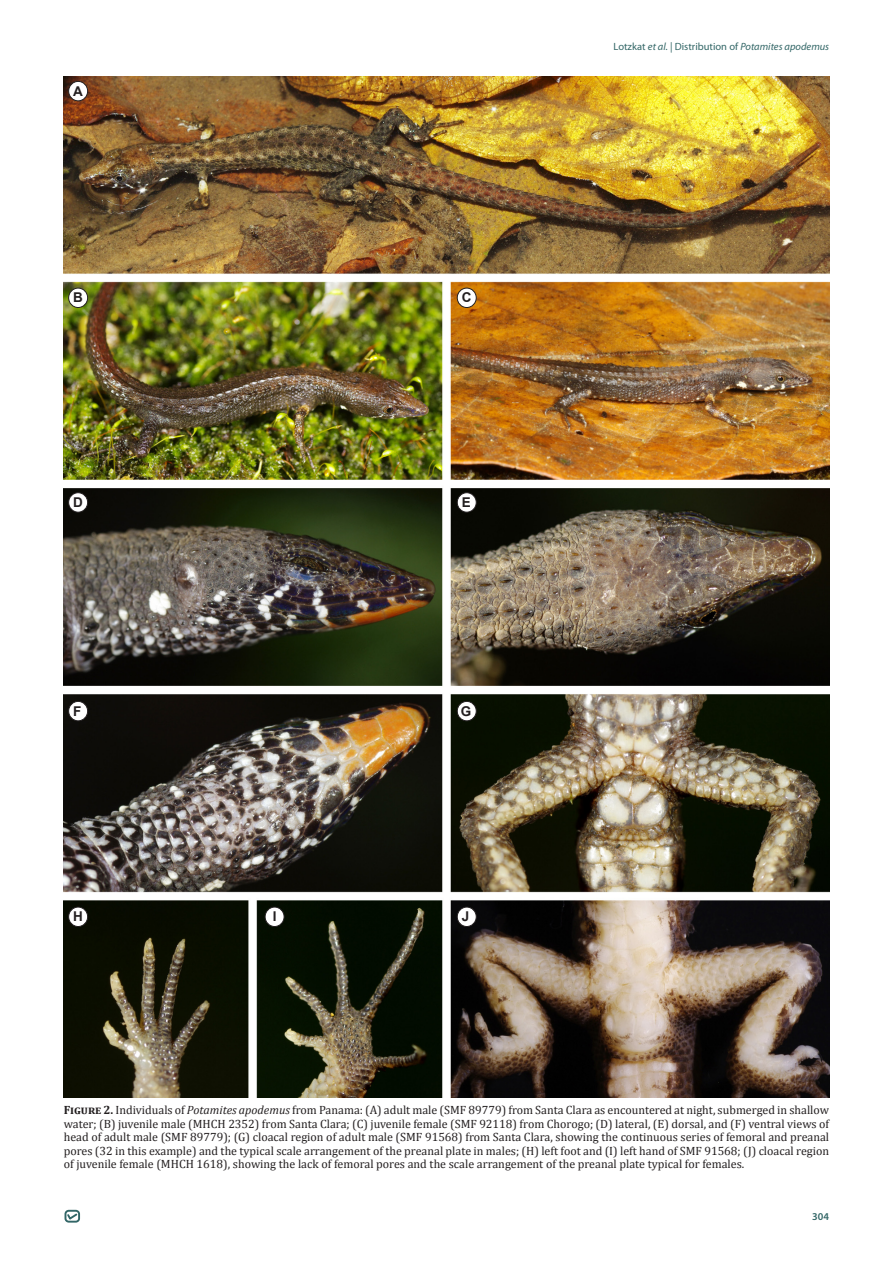
<style>
.page{position:relative;width:893px;height:1263px;background:#fff}
.page>*{position:absolute;margin:0;border:0;box-sizing:border-box;transform-origin:0 0}
.t1{font:700 13.5px "Arial";color:#231f20}
.t2{font:12px/13.5px "Cambria";color:#231f20;text-align:justify}
.t3{font:10.5px "Myriad Pro";color:#336767}
.t4{font:600 10.5px "Myriad Pro";color:#336767}
.s1{font-style:italic}
.s2{font-weight:700}
</style>
<div class="page">
<div style="left:65px;top:1210px;width:15px;height:12px;border:2px solid #326667;border-radius:3px"></div>
<svg style="left:66px;top:1212px;width:13px;height:9px"></svg>
<img style="left:64px;top:77px;width:765px;height:1020px">
<div style="left:69px;top:81px;width:19px;height:20px;background:#fff;border-radius:50%"></div>
<div style="left:68px;top:81px;width:20px;height:20px;border:1px solid #231f20;border-radius:50%"></div>
<div style="left:457px;top:288px;width:19px;height:19px;background:#fff;border-radius:50%"></div>
<div style="left:457px;top:288px;width:20px;height:20px;border:1px solid #231f20;border-radius:50%"></div>
<div style="left:457px;top:493px;width:19px;height:19px;background:#fff;border-radius:50%"></div>
<div style="left:457px;top:492px;width:20px;height:20px;border:1px solid #231f20;border-radius:50%"></div>
<div style="left:457px;top:701px;width:19px;height:20px;background:#fff;border-radius:50%"></div>
<div style="left:457px;top:701px;width:20px;height:20px;border:1px solid #231f20;border-radius:50%"></div>
<div style="left:265px;top:907px;width:19px;height:19px;background:#fff;border-radius:50%"></div>
<div style="left:265px;top:907px;width:19px;height:20px;border:1px solid #231f20;border-radius:50%"></div>
<div style="left:457px;top:907px;width:19px;height:19px;background:#fff;border-radius:50%"></div>
<div style="left:457px;top:907px;width:20px;height:20px;border:1px solid #231f20;border-radius:50%"></div>
<div style="left:69px;top:288px;width:19px;height:19px;background:#fff;border-radius:50%"></div>
<div style="left:68px;top:288px;width:20px;height:20px;border:1px solid #231f20;border-radius:50%"></div>
<div style="left:69px;top:493px;width:19px;height:19px;background:#fff;border-radius:50%"></div>
<div style="left:68px;top:492px;width:20px;height:20px;border:1px solid #231f20;border-radius:50%"></div>
<div style="left:69px;top:701px;width:19px;height:20px;background:#fff;border-radius:50%"></div>
<div style="left:68px;top:701px;width:20px;height:20px;border:1px solid #231f20;border-radius:50%"></div>
<div style="left:69px;top:907px;width:19px;height:19px;background:#fff;border-radius:50%"></div>
<div style="left:68px;top:907px;width:20px;height:20px;border:1px solid #231f20;border-radius:50%"></div>
<p class="t3" style="left:614px;top:40px;width:217px">Lotzkat <span class="s1">et al.</span> | Distribution of <span class="s1">Potamites apodemus</span></p>
<p class="t1" style="left:73px;top:82px;width:11px">A</p>
<p class="t1" style="left:73px;top:289px;width:11px">B</p>
<p class="t1" style="left:462px;top:289px;width:11px">C</p>
<p class="t1" style="left:73px;top:493px;width:11px">D</p>
<p class="t1" style="left:462px;top:493px;width:11px">E</p>
<p class="t1" style="left:73px;top:702px;width:10px">F</p>
<p class="t1" style="left:461px;top:702px;width:12px">G</p>
<p class="t1" style="left:73px;top:907px;width:11px">H</p>
<p class="t1" style="left:273px;top:907px;width:5px">I</p>
<p class="t1" style="left:462px;top:907px;width:9px">J</p>
<p class="t2" style="left:64px;top:1103px;width:767px"><span class="s2">Figure 2.</span> Individuals of <span class="s1">Potamites apodemus</span> from Panama: (A) adult male (SMF 89779) from Santa Clara as encountered at night, submerged in shallow water; (B) juvenile male (MHCH 2352) from Santa Clara; (C) juvenile female (SMF 92118) from Chorogo; (D) lateral, (E) dorsal, and (F) ventral views of head of adult male (SMF 89779); (G) cloacal region of adult male (SMF 91568) from Santa Clara, showing the continuous series of femoral and preanal pores (32 in this example) and the typical scale arrangement of the preanal plate in males; (H) left foot and (I) left hand of SMF 91568; (J) cloacal region of juvenile female (MHCH 1618), showing the lack of femoral pores and the scale arrangement of the preanal plate typical for females.</p>
<p class="t4" style="left:812px;top:1209px;width:18px">304</p>
</div>
